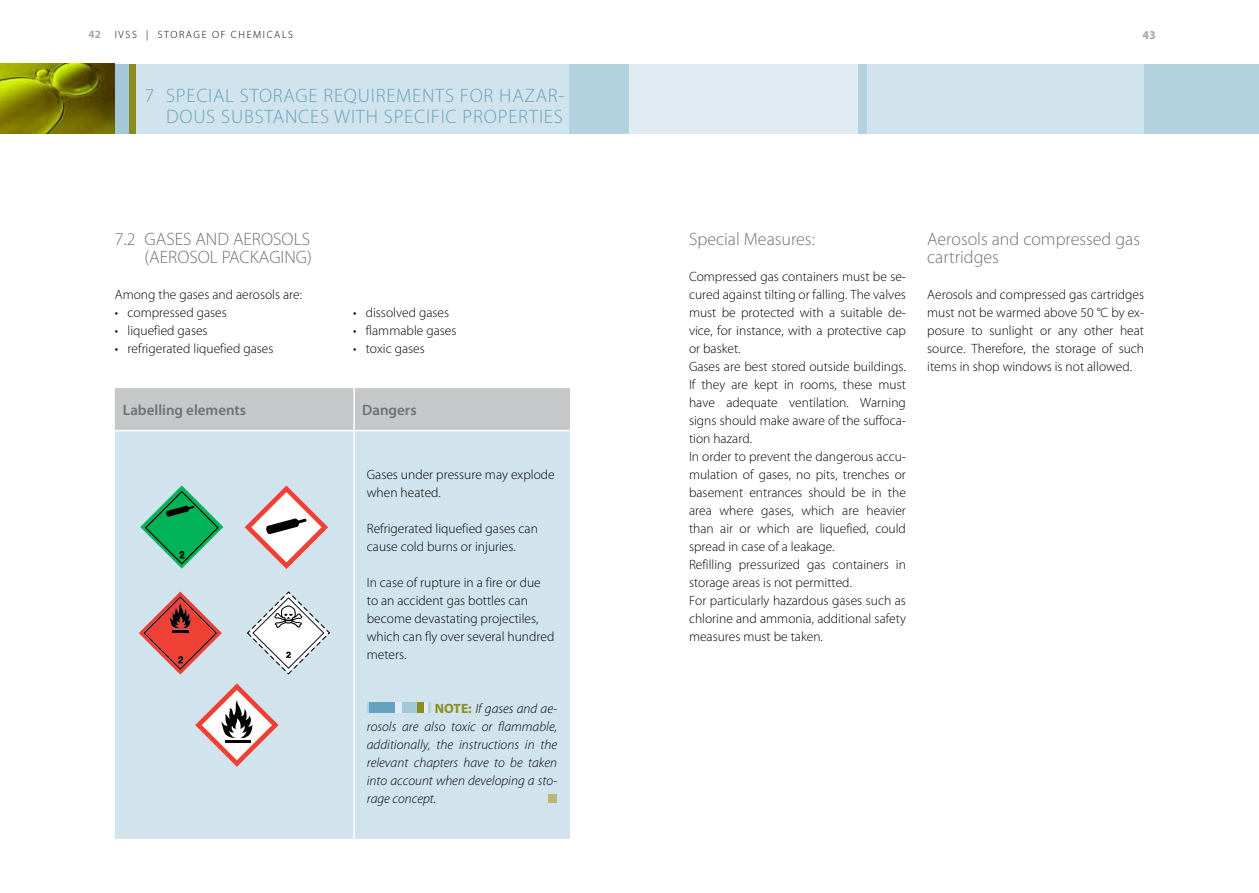
<style>
.page{position:relative;width:1259px;height:893px;background:#fff}
.page>*{position:absolute;margin:0;border:0;box-sizing:border-box;transform-origin:0 0}
.t1{font:300 19.5px/21px "Myriad Pro";letter-spacing:.04em;color:#67a2c0;text-align:right}
.t2{font:300 18px/18px "Myriad Pro";color:#707172;text-align:right}
.t3{font:600 15px "Myriad Pro";color:#707172}
.t4{font:300 13.5px/18px "Myriad Pro";color:#000}
.t5{font:italic 300 13.5px/18px "Myriad Pro";color:#000;text-align:justify}
.t6{font:700 12px "Myriad Pro";color:#a7a8aa}
.t7{font:300 10.5px "Myriad Pro";letter-spacing:.15em;color:#000}
.s1{font-weight:700;font-size:11.25px;color:#a7a8aa}
.s2{font-weight:700;font-style:normal;color:#8a8d1e}
</style>
<div class="page">
<div style="left:0;top:64px;width:1259px;height:69px;background:#b3d1df"></div>
<div style="left:103px;top:64px;width:1041px;height:69px;background:#d1e3ec"></div>
<div style="left:569px;top:64px;width:297px;height:69px;background:#b3d1df"></div>
<div style="left:629px;top:64px;width:228px;height:69px;background:#e1ecf2"></div>
<div style="left:115px;top:64px;width:19px;height:69px;background:#a4c7d9"></div>
<img style="left:0;top:64px;width:115px;height:69px">
<div style="left:130px;top:64px;width:6px;height:69px;background:#8a8d1e"></div>
<div style="left:115px;top:388px;width:455px;height:42px;background:#c6c7c8"></div>
<div style="left:115px;top:431px;width:455px;height:408px;background:#d1e3ec"></div>
<hr style="left:353px;top:388px;width:2px;height:42px;background:#fff">
<hr style="left:353px;top:431px;width:2px;height:408px;background:#fff">
<svg style="left:246px;top:591px;width:84px;height:85px"></svg>
<svg style="left:139px;top:591px;width:83px;height:84px;background:#cc8f90"></svg>
<svg style="left:140px;top:485px;width:83px;height:83px;background:#68c09d"></svg>
<svg style="left:245px;top:485px;width:83px;height:84px"></svg>
<svg style="left:195px;top:683px;width:84px;height:84px"></svg>
<div style="left:367px;top:702px;width:63px;height:11px;background:#b3d1df"></div>
<div style="left:374px;top:702px;width:54px;height:11px;background:#e1ecf2"></div>
<div style="left:402px;top:702px;width:20px;height:11px;background:#a4c7d9"></div>
<div style="left:369px;top:702px;width:26px;height:11px;background:#67a2c0"></div>
<div style="left:417px;top:702px;width:6px;height:11px;background:#8a8d1e"></div>
<div style="left:548px;top:794px;width:9px;height:9px;background:#bab675"></div>
<p class="t7" style="left:88px;top:28px;width:206px"><span class="s1">42</span> IVSS | STORAGE OF CHEMICALS</p>
<p class="t6" style="left:1142px;top:27px;width:15px">43</p>
<h1 class="t1" style="left:145px;top:85px;width:421px">7 SPECIAL STORAGE REQUIREMENTS FOR HAZAR-<br>DOUS SUBSTANCES WITH SPECIFIC PROPERTIES</h1>
<h2 class="t2" style="left:115px;top:230px;width:198px">7.2 GASES AND AEROSOLS (AEROSOL PACKAGING)</h2>
<p class="t4" style="left:115px;top:285px;width:189px">Among the gases and aerosols are:</p>
<p class="t4" style="left:115px;top:303px;width:114px">• compressed gases</p>
<p class="t4" style="left:115px;top:321px;width:94px">• liquefied gases</p>
<p class="t4" style="left:115px;top:339px;width:160px">• refrigerated liquefied gases</p>
<p class="t4" style="left:353px;top:303px;width:98px">• dissolved gases</p>
<p class="t4" style="left:353px;top:321px;width:105px">• flammable gases</p>
<p class="t4" style="left:353px;top:339px;width:73px">• toxic gases</p>
<p class="t3" style="left:123px;top:400px;width:125px">Labelling elements</p>
<p class="t3" style="left:362px;top:400px;width:56px">Dangers</p>
<p class="t4" style="left:367px;top:465px;width:189px">Gases under pressure may explode when heated.</p>
<p class="t4" style="left:367px;top:519px;width:173px">Refrigerated liquefied gases can cause cold burns or injuries.</p>
<p class="t4" style="left:367px;top:573px;width:189px">In case of rupture in a fire or due to an accident gas bottles can become devastating projectiles, which can fly over several hundred meters.</p>
<p class="t5" style="left:367px;top:699px;width:192px;text-indent:68px"><span class="s2">NOTE:</span> If gases and ae&shy;rosols are also toxic or flammable, additionally, the instructions in the relevant chapters have to be taken into account when developing a sto&shy;rage concept.</p>
<h2 class="t2" style="left:689px;top:230px;width:127px">Special Measures:</h2>
<p class="t4" style="left:689px;top:267px;width:218px">Compressed gas containers must be se&shy;cured against tilting or falling. The valves must be protected with a suitable de&shy;vice, for instance, with a protective cap or basket.<br>Gases are best stored outside buildings.<br>If they are kept in rooms, these must have adequate ventilation. Warning signs should make aware of the suffoca&shy;tion hazard.<br>In order to prevent the dangerous accu&shy;mulation of gases, no pits, trenches or basement entrances should be in the area where gases, which are heavier than air or which are liquefied, could spread in case of a leakage.<br>Refilling pressurized gas containers in storage areas is not permitted.<br>For particularly hazardous gases such as chlorine and ammonia, additional safety measures must be taken.</p>
<h2 class="t2" style="left:927px;top:230px;width:214px;text-align:left">Aerosols and compressed gas cartridges</h2>
<p class="t4" style="left:927px;top:285px;width:218px;text-align:justify">Aerosols and compressed gas cartridges must not be warmed above 50 °C by ex&shy;posure to sunlight or any other heat source. Therefore, the storage of such items in shop windows is not allowed.</p>
</div>
